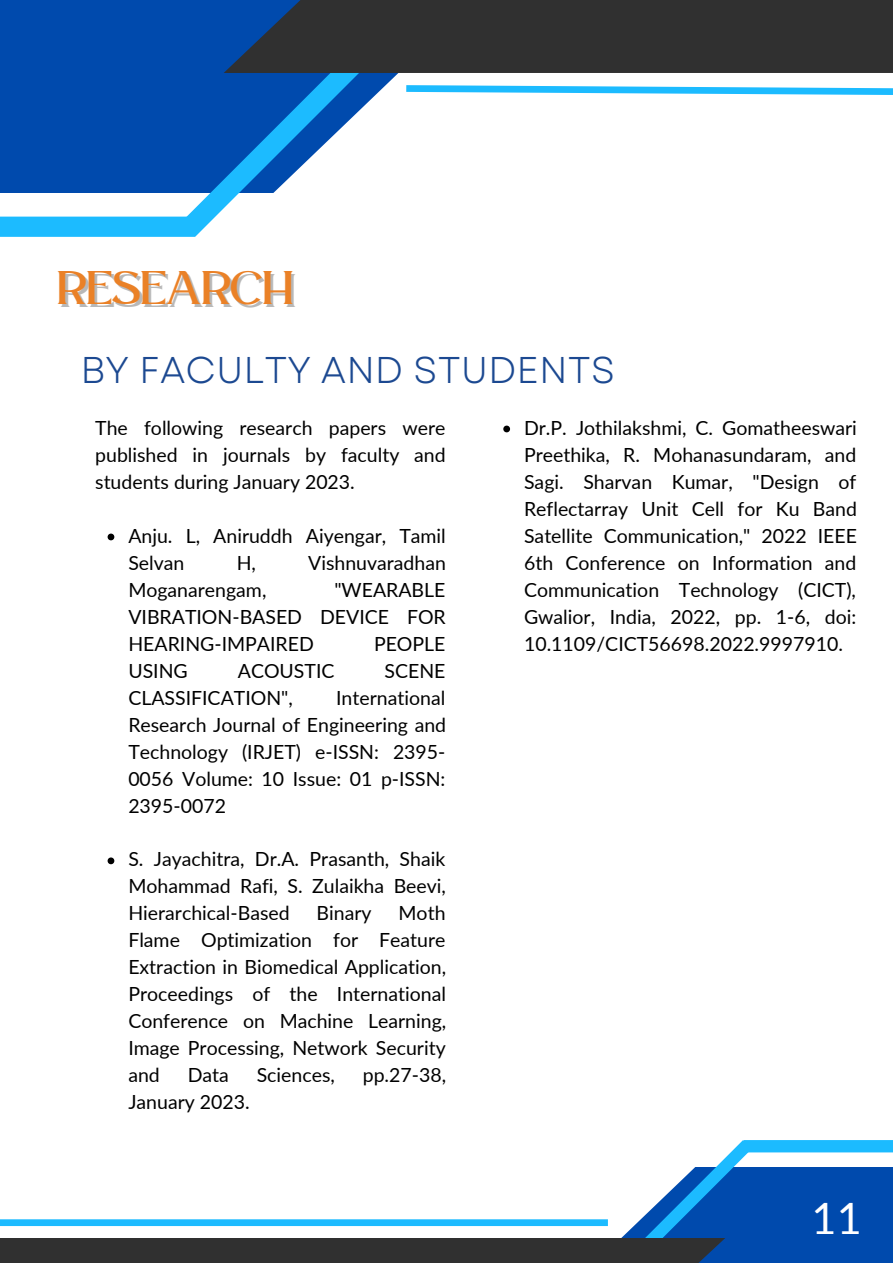
<style>
.page{position:relative;width:893px;height:1264px;background:#fff}
.page>*{position:absolute;margin:0;border:0;box-sizing:border-box;transform-origin:0 0}
.t1{font:49.5px "Lovera";color:#ea8127}
.t2{font:43.2px "Lato";color:#fff}
.t3{font:37.2px "Garet";color:#1c4991}
.t4{font:19.5px/27px "Lato";color:#000;text-align:justify}
</style>
<div class="page">
<div style="left:0;top:0;width:516px;height:193px;background:#004aad"></div>
<div style="left:547px;top:1166px;width:345px;height:96px;background:#004aad"></div>
<div style="left:0;top:217px;width:195px;height:20px;background:#1cbbff"></div>
<div style="left:743px;top:1140px;width:149px;height:12px;background:#1cbbff"></div>
<svg style="left:495px;top:82px;width:397px;height:17px"></svg>
<div style="left:0;top:1219px;width:608px;height:6px;background:#1cbbff"></div>
<svg style="left:159px;top:73px;width:336px;height:164px"></svg>
<svg style="left:560px;top:1140px;width:204px;height:97px"></svg>
<div style="left:224px;top:0;width:668px;height:73px;background:#303030"></div>
<div style="left:0;top:1237px;width:725px;height:25px;background:#303030"></div>
<svg style="left:108px;top:533px;width:6px;height:7px"></svg>
<svg style="left:108px;top:857px;width:6px;height:7px"></svg>
<svg style="left:503px;top:425px;width:7px;height:7px"></svg>
<h1 class="t1" style="left:57px;top:258px;width:237px">RESEARCH</h1>
<h3 class="t3" style="left:80px;top:343px;width:536px">BY FACULTY AND STUDENTS</h3>
<p class="t4" style="left:95px;top:413px;width:352px">The following research papers were published in journals by faculty and students during January 2023.</p>
<p class="t4" style="left:128px;top:521px;width:319px">Anju. L, Aniruddh Aiyengar, Tamil<br>Selvan</p>
<p class="t4" style="left:237px;top:548px;width:21px">H,</p>
<p class="t4" style="left:308px;top:548px;width:139px">Vishnuvaradhan</p>
<p class="t4" style="left:128px;top:575px;width:139px">Moganarengam,</p>
<p class="t4" style="left:128px;top:575px;width:319px;text-indent:206px">"WEARABLE VIBRATION-BASED DEVICE FOR HEARING-IMPAIRED</p>
<p class="t4" style="left:374px;top:629px;width:73px">PEOPLE</p>
<p class="t4" style="left:128px;top:656px;width:61px">USING</p>
<p class="t4" style="left:238px;top:656px;width:98px">ACOUSTIC</p>
<p class="t4" style="left:384px;top:656px;width:62px">SCENE</p>
<p class="t4" style="left:128px;top:683px;width:166px">CLASSIFICATION",</p>
<p class="t4" style="left:128px;top:683px;width:319px;text-indent:208px">International Research Journal of Engineering and Technology (IRJET) e-ISSN: 2395- 0056 Volume: 10 Issue: 01 p-ISSN:<br>2395-0072</p>
<p class="t4" style="left:128px;top:845px;width:319px">S. Jayachitra, Dr.A. Prasanth, Shaik Mohammad Rafi, S. Zulaikha Beevi, Hierarchical-Based</p>
<p class="t4" style="left:128px;top:899px;width:319px;text-indent:270px">Moth Flame Optimization for Feature Extraction in Biomedical Application, Proceedings of the International Conference on Machine Learning, Image Processing, Network Security and</p>
<p class="t4" style="left:316px;top:899px;width:56px">Binary</p>
<p class="t4" style="left:188px;top:1061px;width:43px">Data</p>
<p class="t4" style="left:257px;top:1061px;width:80px">Sciences,</p>
<p class="t4" style="left:363px;top:1061px;width:85px">pp.27-38,</p>
<p class="t4" style="left:128px;top:1088px;width:123px">January 2023.</p>
<p class="t4" style="left:524px;top:413px;width:334px">Dr.P. Jothilakshmi, C. Gomatheeswari Preethika, R. Mohanasundaram, and Sagi. Sharvan Kumar, "Design of Reflectarray Unit Cell for Ku Band Satellite Communication," 2022 IEEE 6th Conference on Information and Communication Technology (CICT), Gwalior, India, 2022, pp. 1-6, doi:<br>10.1109/CICT56698.2022.9997910.</p>
<h2 class="t2" style="left:811px;top:1191px;width:52px">11</h2>
</div>
